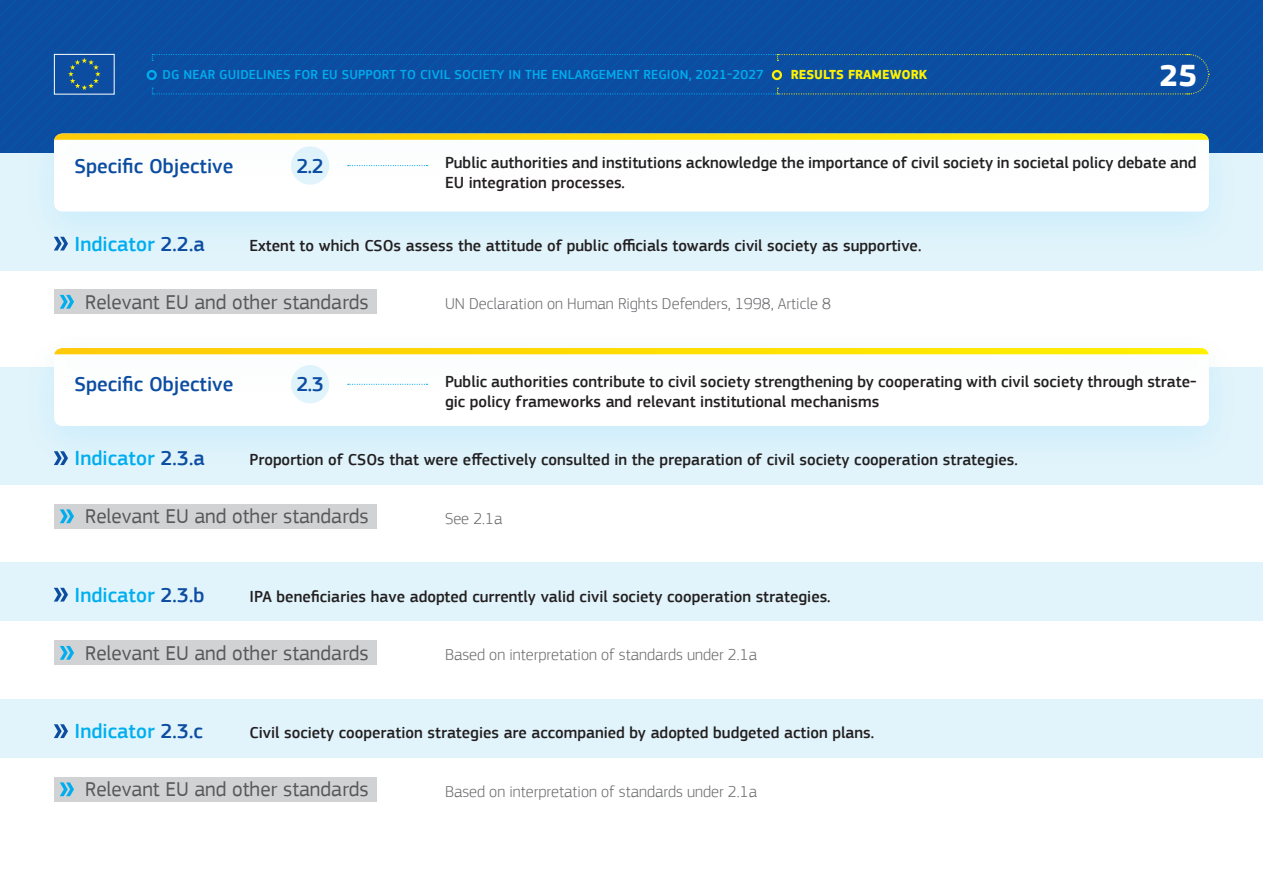
<style>
.page{position:relative;width:1263px;height:893px;background:#fff}
.page>*{position:absolute;margin:0;border:0;box-sizing:border-box;transform-origin:0 0}
.t1{font:700 31.5px "PF Square Sans Pro";color:#fff}
.t2{font:21px "PF Square Sans Pro";color:#57585a}
.t3{font:500 21px "PF Square Sans Pro";color:#00aeef}
.t4{font:500 21px "PF Square Sans Pro";color:#0d4da1}
.t5{font:500 16.5px/19.5px "PF Square Sans Pro";color:#231f20}
.t6{font:300 16.5px "PF Square Sans Pro";color:#6c6d70}
.t7{font:500 13.5px "PF Square Sans Pro";letter-spacing:.01em;color:#00aeef}
.t8{font:700 13.5px "PF Square Sans Pro";color:#fff101}
.s1{color:#0d4da1}
</style>
<div class="page">
<div style="left:0;top:153px;width:1263px;height:117px;background:#e1f4fc"></div>
<div style="left:0;top:368px;width:1263px;height:117px;background:#e1f4fc"></div>
<div style="left:20px;top:113px;width:1222px;height:145px;background:#dcf2fb"></div>
<div style="left:54px;top:134px;width:1155px;height:78px;background:#fff;border-radius:9px"></div>
<div style="left:20px;top:327px;width:1222px;height:145px;background:#dcf2fb"></div>
<div style="left:54px;top:348px;width:1155px;height:78px;background:#fff;border-radius:9px"></div>
<div style="left:291px;top:365px;width:38px;height:38px;background:#e1f4fc;border-radius:50%"></div>
<div style="left:26px;top:327px;width:1211px;height:74px;background:#fdfefe"></div>
<svg style="left:54px;top:348px;width:1155px;height:6px"></svg>
<div style="left:26px;top:113px;width:1211px;height:73px;background:#00aeef;opacity:.1"></div>
<svg style="left:0;top:0;width:1263px;height:153px"></svg>
<div style="left:0;top:563px;width:1263px;height:58px;background:#e1f4fc"></div>
<div style="left:0;top:699px;width:1263px;height:59px;background:#e1f4fc"></div>
<svg style="left:54px;top:588px;width:14px;height:14px"></svg>
<svg style="left:54px;top:724px;width:14px;height:14px"></svg>
<div style="left:54px;top:290px;width:323px;height:24px;background:#d1d2d4"></div>
<svg style="left:60px;top:295px;width:14px;height:14px"></svg>
<div style="left:54px;top:504px;width:323px;height:25px;background:#d1d2d4"></div>
<svg style="left:60px;top:509px;width:14px;height:14px"></svg>
<div style="left:54px;top:641px;width:323px;height:24px;background:#d1d2d4"></div>
<svg style="left:60px;top:646px;width:14px;height:14px"></svg>
<div style="left:54px;top:777px;width:323px;height:25px;background:#d1d2d4"></div>
<svg style="left:60px;top:782px;width:14px;height:14px"></svg>
<p class="t7" style="left:163px;top:67px;width:603px">DG NEAR GUIDELINES FOR EU SUPPORT TO CIVIL SOCIETY IN THE ENLARGEMENT REGION, 2021-2027</p>
<p class="t8" style="left:791px;top:67px;width:138px">RESULTS FRAMEWORK</p>
<h1 class="t1" style="left:1159px;top:56px;width:39px">25</h1>
<p class="t4" style="left:75px;top:153px;width:160px">Specific Objective</p>
<p class="t3" style="left:75px;top:231px;width:132px">Indicator <span class="s1">2.2.a</span></p>
<p class="t4" style="left:296px;top:153px;width:29px">2.2</p>
<p class="t5" style="left:445px;top:154px;width:753px">Public authorities and institutions acknowledge the importance of civil society in societal policy debate and<br>EU integration processes.</p>
<p class="t5" style="left:249px;top:236px;width:673px">Extent to which CSOs assess the attitude of public officials towards civil society as supportive.</p>
<p class="t2" style="left:85px;top:289px;width:285px">Relevant EU and other standards</p>
<p class="t6" style="left:445px;top:294px;width:388px">UN Declaration on Human Rights Defenders, 1998, Article 8</p>
<p class="t4" style="left:75px;top:372px;width:160px">Specific Objective</p>
<p class="t4" style="left:296px;top:372px;width:29px">2.3</p>
<p class="t5" style="left:445px;top:372px;width:753px">Public authorities contribute to civil society strengthening by cooperating with civil society through strate&shy;gic policy frameworks and relevant institutional mechanisms</p>
<p class="t3" style="left:75px;top:446px;width:132px">Indicator <span class="s1">2.3.a</span></p>
<p class="t5" style="left:249px;top:450px;width:770px">Proportion of CSOs that were effectively consulted in the preparation of civil society cooperation strategies.</p>
<p class="t2" style="left:85px;top:504px;width:285px">Relevant EU and other standards</p>
<p class="t6" style="left:445px;top:508px;width:59px">See 2.1a</p>
<p class="t3" style="left:75px;top:582px;width:131px">Indicator <span class="s1">2.3.b</span></p>
<p class="t5" style="left:249px;top:587px;width:583px">IPA beneficiaries have adopted currently valid civil society cooperation strategies.</p>
<p class="t2" style="left:85px;top:640px;width:285px">Relevant EU and other standards</p>
<p class="t6" style="left:445px;top:645px;width:313px">Based on interpretation of standards under 2.1a</p>
<p class="t3" style="left:75px;top:719px;width:130px">Indicator <span class="s1">2.3.c</span></p>
<p class="t5" style="left:249px;top:723px;width:626px">Civil society cooperation strategies are accompanied by adopted budgeted action plans.</p>
<p class="t2" style="left:85px;top:777px;width:285px">Relevant EU and other standards</p>
<p class="t6" style="left:445px;top:781px;width:313px">Based on interpretation of standards under 2.1a</p>
</div>
